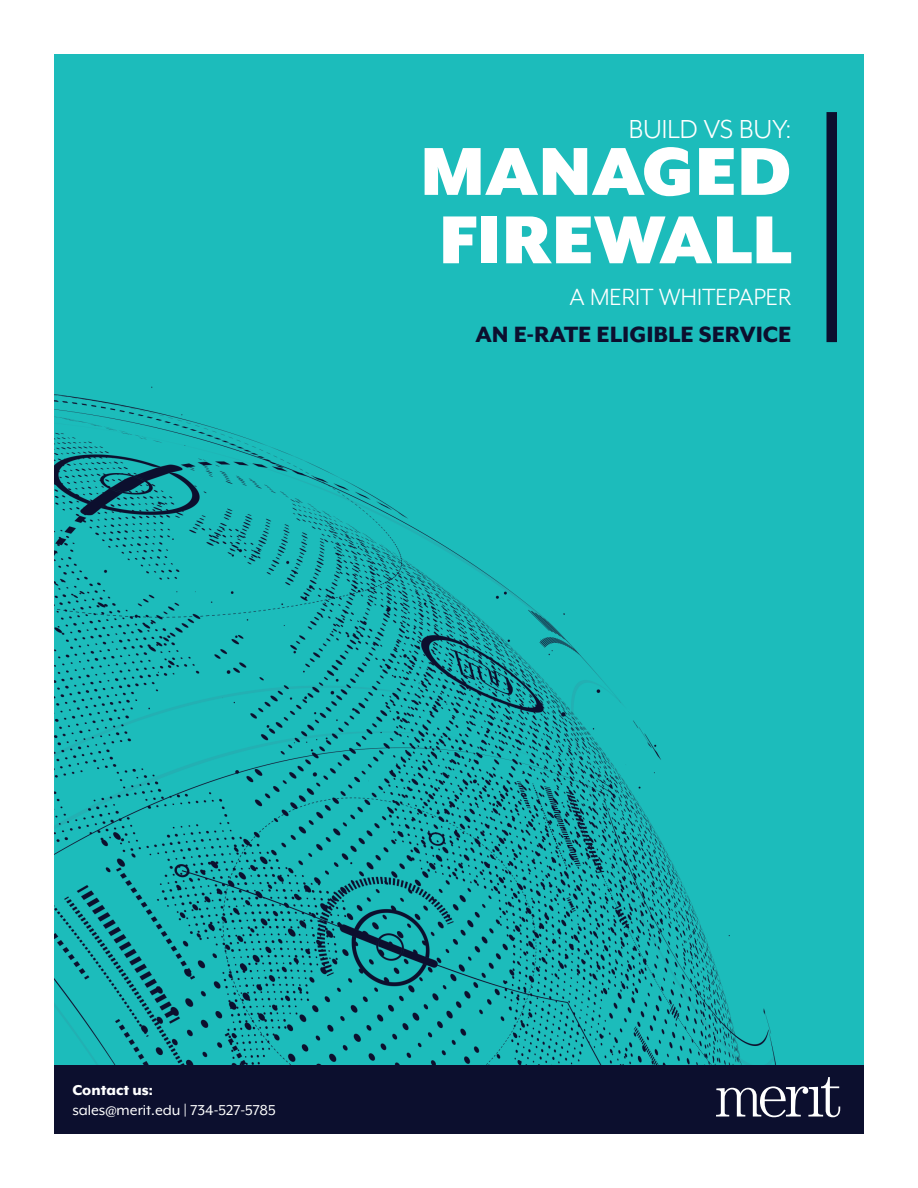
<style>
.page{position:relative;width:918px;height:1188px;background:#fff}
.page>*{position:absolute;margin:0;border:0;box-sizing:border-box;transform-origin:0 0}
.t1{font:900 78px/68.4px "Mr Eaves XL Mod OT";color:#fff}
.t2{font:30px "Mr Eaves XL Mod OT";color:#fff}
.t3{font:27px "Mr Eaves XL Mod OT";color:#fff}
.t4{font:800 25.5px "Mr Eaves XL Mod OT";color:#0c0f2e}
.Paragraph_Style_1{font:16.5px/19.8px "Mr Eaves XL Mod OT";color:#fff}
.s1{font-weight:800}
</style>
<div class="page">
<img style="left:54px;top:54px;width:810px;height:1011px">
<div style="left:826px;top:112px;width:11px;height:230px;background:#0c0f2e"></div>
<div style="left:54px;top:1065px;width:810px;height:69px;background:#0c0f2e"></div>
<svg style="left:716px;top:1077px;width:124px;height:40px"></svg>
<p class="t2" style="left:629px;top:114px;width:164px">BUILD VS BUY:</p>
<p class="t1" style="left:420px;top:137px;width:373px">MANAGED<br>FIREWALL</p>
<p class="t3" style="left:570px;top:283px;width:223px">A MERIT WHITEPAPER</p>
<p class="t4" style="left:475px;top:322px;width:318px">AN E-RATE ELIGIBLE SERVICE</p>
<p class="Paragraph_Style_1" style="left:72px;top:1080px;width:205px"><span class="s1">Contact us:<br></span>sales@merit.edu | 734-527-5785</p>
</div>
